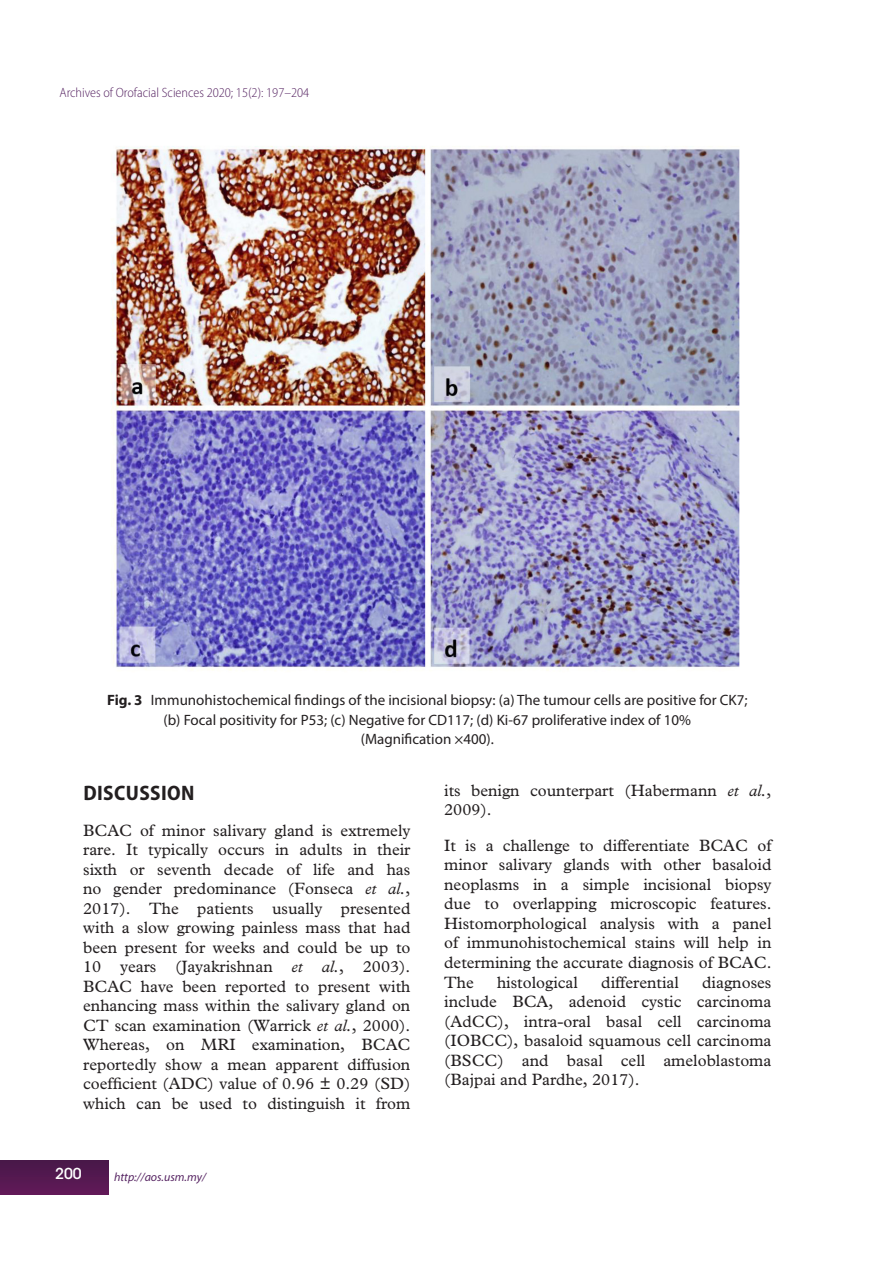
<style>
.page{position:relative;width:893px;height:1263px;background:#fff}
.page>*{position:absolute;margin:0;border:0;box-sizing:border-box;transform-origin:0 0}
.t1{font:700 semi-condensed 21px "Myriad Pro";letter-spacing:.02em;color:#231f20}
.t2{font:16.5px/19.5px "Plantin Std";color:#231f20;text-align:justify}
.t3{font:15px/19.5px "Myriad Pro";color:#231f20;text-align:center}
.t4{font:500 15px "ITC Avant Garde Std";color:#fff}
.t5{font:300 semi-condensed 13.5px "Myriad Pro";color:#572563}
.t6{font:italic 12px "Myriad Pro";color:#572563}
.s1{font-weight:700}
.s2{font-style:italic}
</style>
<div class="page">
<div style="left:0;top:1161px;width:109px;height:33px;background:#561950"></div>
<img style="left:111px;top:146px;width:629px;height:525px">
<p class="t5" style="left:60px;top:85px;width:251px">Archives of Orofacial Sciences 2020; 15(2): 197–204</p>
<p class="t3" style="left:107px;top:690px;width:642px"><span class="s1">Fig. 3</span> Immunohistochemical findings of the incisional biopsy: (a) The tumour cells are positive for CK7; (b) Focal positivity for P53; (c) Negative for CD117; (d) Ki-67 proliferative index of 10%<br>(Magnification ×400).</p>
<p class="t1" style="left:83px;top:779px;width:113px">DISCUSSION</p>
<p class="t2" style="left:83px;top:820px;width:329px">BCAC of minor salivary gland is extremely rare. It typically occurs in adults in their sixth or seventh decade of life and has no gender predominance (Fonseca <span class="s2">et al.</span>, 2017). The patients usually presented with a slow growing painless mass that had been present for weeks and could be up to 10 years (Jayakrishnan <span class="s2">et al.</span>, 2003).<br>BCAC have been reported to present with enhancing mass within the salivary gland on CT scan examination (Warrick <span class="s2">et al.</span>, 2000).<br>Whereas, on MRI examination, BCAC reportedly show a mean apparent diffusion coefficient (ADC) value of 0.96 ± 0.29 (SD) which can be used to distinguish it from</p>
<p class="t4" style="left:55px;top:1164px;width:28px">200</p>
<p class="t6" style="left:114px;top:1169px;width:93px">http://aos.usm.my/</p>
<p class="t2" style="left:444px;top:780px;width:329px">its benign counterpart (Habermann <span class="s2">et al.</span>,<br>2009).</p>
<p class="t2" style="left:444px;top:836px;width:329px">It is a challenge to differentiate BCAC of minor salivary glands with other basaloid neoplasms in a simple incisional biopsy due to overlapping microscopic features.<br>Histomorphological analysis with a panel of immunohistochemical stains will help in determining the accurate diagnosis of BCAC.<br>The</p>
<p class="t2" style="left:497px;top:972px;width:82px">histological</p>
<p class="t2" style="left:601px;top:972px;width:79px">differential</p>
<p class="t2" style="left:444px;top:972px;width:329px;text-indent:258px">diagnoses include BCA, adenoid cystic carcinoma (AdCC), intra-oral basal cell carcinoma (IOBCC), basaloid squamous cell carcinoma (BSCC) and basal cell ameloblastoma (Bajpai and Pardhe, 2017).</p>
</div>
